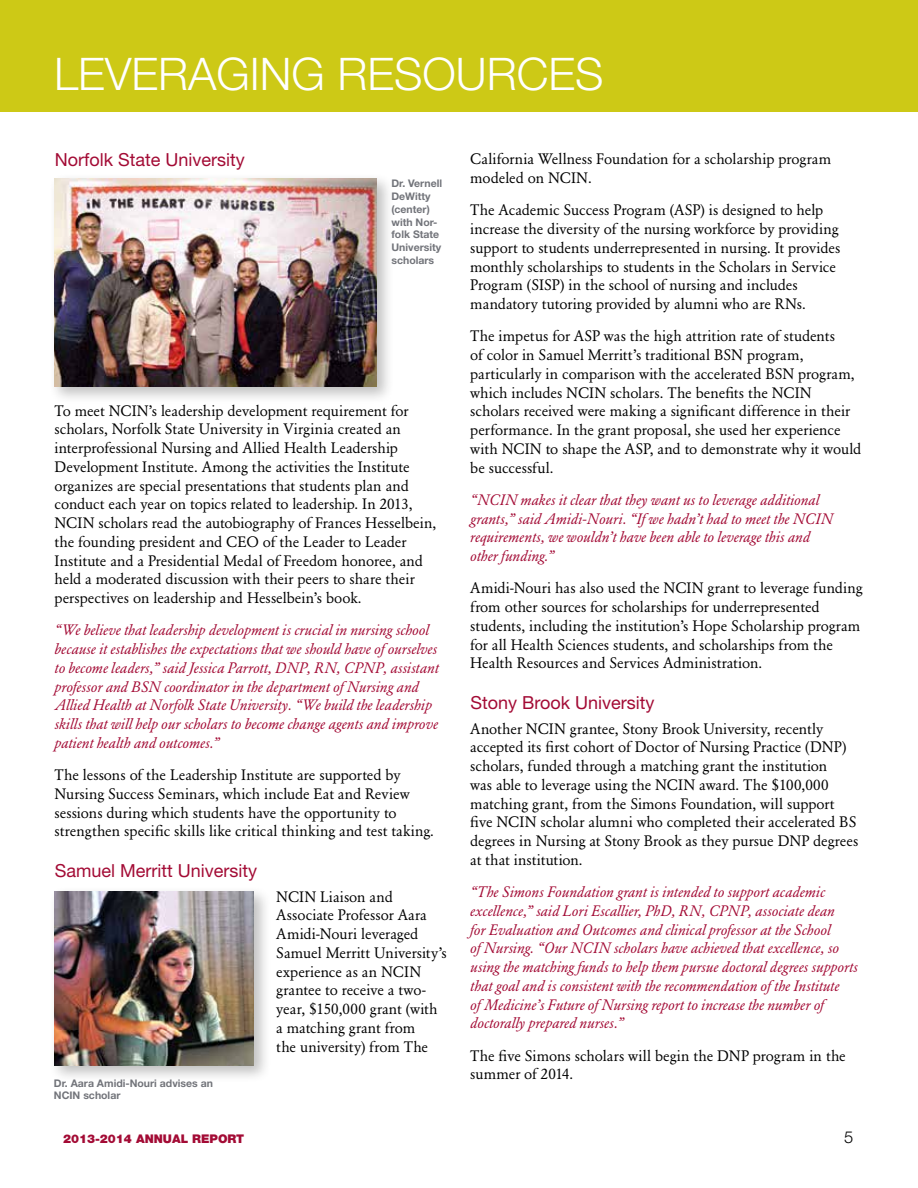
<style>
.page{position:relative;width:918px;height:1188px;background:#fff}
.page>*{position:absolute;margin:0;border:0;box-sizing:border-box;transform-origin:0 0}
.t1{font:300 45px "Helvetica Neue LT Std";color:#fff}
.t2{font:18px "Helvetica Neue LT Std";color:#a30b35}
.t3{font:300 16.5px "Helvetica Neue LT Std";color:#000}
.t4{font:15px/18.8px "Garamond BE";color:#000}
.t5{font:italic 15px/18.8px "Garamond BE";letter-spacing:.005em;color:#a30b35}
.t6{font:900 12px "Helvetica Neue LT Std";color:#a30b35}
.t7{font:700 10.5px/12.8px "Helvetica Neue LT Std";color:#72747a}
</style>
<div class="page">
<div style="left:0;top:0;width:918px;height:112px;background:#cdc916"></div>
<div style="left:49px;top:173px;width:346px;height:231px;background:#000;opacity:.25"></div>
<img style="left:54px;top:178px;width:323px;height:209px">
<div style="left:49px;top:886px;width:223px;height:197px;background:#000;opacity:.25"></div>
<img style="left:54px;top:891px;width:200px;height:175px">
<h1 class="t1" style="left:54px;top:46px;width:551px">LEVERAGING RESOURCES</h1>
<p class="t2" style="left:55px;top:149px;width:191px">Norfolk State University</p>
<p class="t4" style="left:470px;top:150px;width:362px">California Wellness Foundation for a scholarship program modeled on NCIN.</p>
<p class="t4" style="left:470px;top:201px;width:372px">The Academic Success Program (ASP) is designed to help increase the diversity of the nursing workforce by providing support to students underrepresented in nursing. It provides monthly scholarships to students in the Scholars in Service Program (SISP) in the school of nursing and includes mandatory tutoring provided by alumni who are RNs.</p>
<p class="t4" style="left:470px;top:327px;width:393px">The impetus for ASP was the high attrition rate of students<br>of color in Samuel Merritt’s traditional BSN program, particularly in comparison with the accelerated BSN program, which includes NCIN scholars. The benefits the NCIN scholars received were making a significant difference in their performance. In the grant proposal, she used her experience with NCIN to shape the ASP, and to demonstrate why it would be successful.</p>
<p class="t5" style="left:470px;top:490px;width:364px">“NCIN makes it clear that they want us to leverage additional grants,” said Amidi-Nouri. “If we hadn’t had to meet the NCIN requirements, we wouldn’t have been able to leverage this and other funding.”</p>
<p class="t4" style="left:470px;top:579px;width:394px">Amidi-Nouri has also used the NCIN grant to leverage funding from other sources for scholarships for underrepresented students, including the institution’s Hope Scholarship program for all Health Sciences students, and scholarships from the Health Resources and Services Administration.</p>
<p class="t2" style="left:471px;top:692px;width:186px">Stony Brook University</p>
<p class="t4" style="left:470px;top:719px;width:390px">Another NCIN grantee, Stony Brook University, recently accepted its first cohort of Doctor of Nursing Practice (DNP) scholars, funded through a matching grant the institution<br>was able to leverage using the NCIN award. The $100,000 matching grant, from the Simons Foundation, will support five NCIN scholar alumni who completed their accelerated BS degrees in Nursing at Stony Brook as they pursue DNP degrees at that institution.</p>
<p class="t5" style="left:470px;top:883px;width:389px">“The Simons Foundation grant is intended to support academic excellence,” said Lori Escallier, PhD, RN, CPNP, associate dean<br>for Evaluation and Outcomes and clinical professor at the School<br>of Nursing. “Our NCIN scholars have achieved that excellence, so using the matching funds to help them pursue doctoral degrees supports that goal and is consistent with the recommendation of the Institute<br>of Medicine’s Future of Nursing report to increase the number of doctorally prepared nurses.”</p>
<p class="t4" style="left:470px;top:1046px;width:377px">The five Simons scholars will begin the DNP program in the summer of 2014.</p>
<p class="t7" style="left:392px;top:177px;width:52px">Dr. Vernell<br>DeWitty (center) with Nor&shy;folk State<br>University scholars</p>
<p class="t4" style="left:55px;top:401px;width:383px">To meet NCIN’s leadership development requirement for scholars, Norfolk State University in Virginia created an interprofessional Nursing and Allied Health Leadership Development Institute. Among the activities the Institute organizes are special presentations that students plan and conduct each year on topics related to leadership. In 2013, NCIN scholars read the autobiography of Frances Hesselbein, the founding president and CEO of the Leader to Leader Institute and a Presidential Medal of Freedom honoree, and held a moderated discussion with their peers to share their perspectives on leadership and Hesselbein’s book.</p>
<p class="t5" style="left:55px;top:621px;width:386px">“We believe that leadership development is crucial in nursing school because it establishes the expectations that we should have of ourselves to become leaders,” said Jessica Parrott, DNP, RN, CPNP, assistant professor and BSN coordinator in the department of Nursing and Allied Health at Norfolk State University. “We build the leadership skills that will help our scholars to become change agents and improve patient health and outcomes.”</p>
<p class="t4" style="left:55px;top:766px;width:381px">The lessons of the Leadership Institute are supported by Nursing Success Seminars, which include Eat and Review sessions during which students have the opportunity to strengthen specific skills like critical thinking and test taking.</p>
<p class="t2" style="left:55px;top:860px;width:204px">Samuel Merritt University</p>
<p class="t4" style="left:276px;top:887px;width:172px">NCIN Liaison and<br>Associate Professor Aara<br>Amidi-Nouri leveraged<br>Samuel Merritt University’s experience as an NCIN grantee to receive a two&shy;year, $150,000 grant (with a matching grant from<br>the university) from The</p>
<p class="t7" style="left:54px;top:1076px;width:161px">Dr. Aara Amidi-Nouri advises an<br>NCIN scholar</p>
<p class="t6" style="left:63px;top:1132px;width:183px">2013-2014 ANNUAL REPORT</p>
<p class="t3" style="left:844px;top:1127px;width:11px">5</p>
</div>
